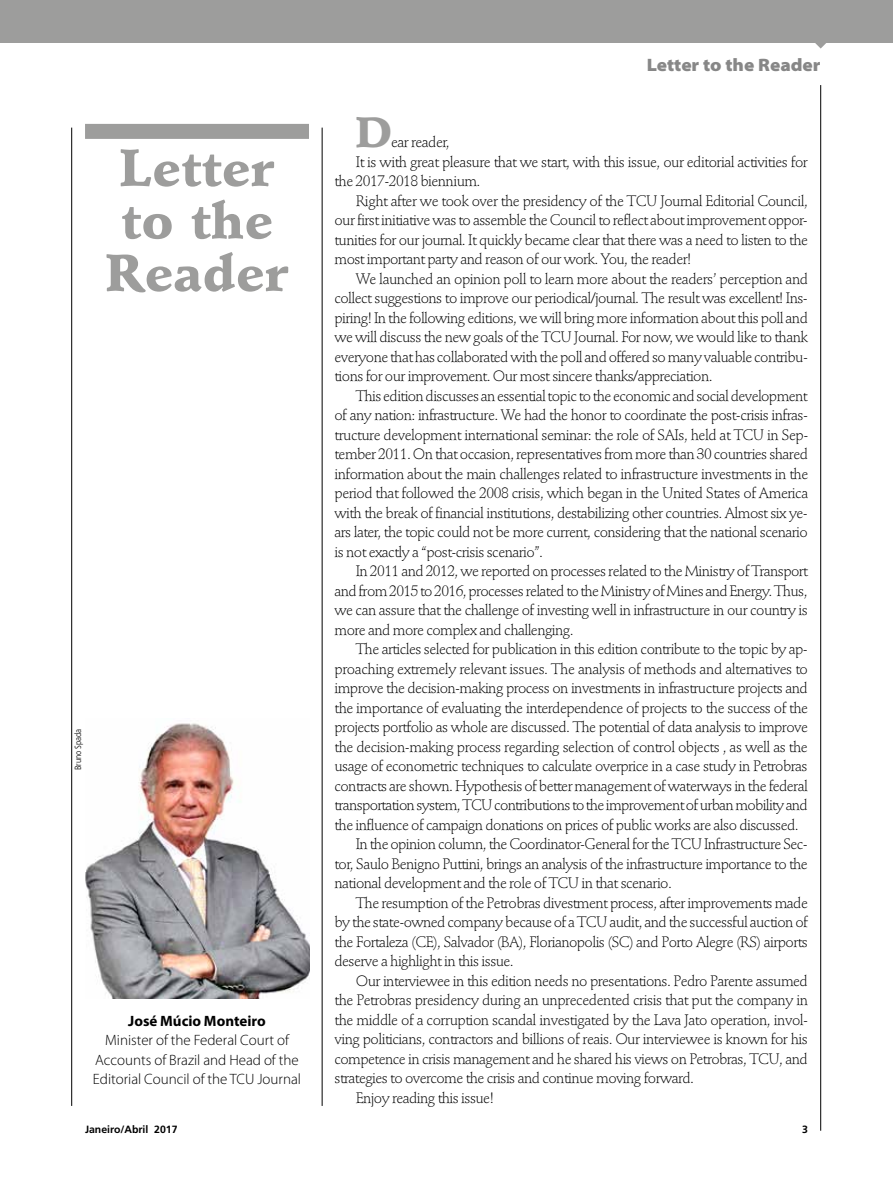
<style>
.page{position:relative;width:893px;height:1191px;background:#fff}
.page>*{position:absolute;margin:0;border:0;box-sizing:border-box;transform-origin:0 0}
.t1{font:900 51px/52.5px "Stempel Schneidler Std";letter-spacing:.01em;color:#9d9d9c;text-align:center}
.t2{font:900 42px "Stempel Schneidler Std";color:#9d9d9c}
.t3{font:900 semi-expanded 18px "Myriad Pro";color:#878787}
.t4{font:300 15px "Stempel Schneidler Std";letter-spacing:-.04em;color:#000}
.t5{font:300 15px/19.5px "Myriad Pro";color:#000;text-align:center}
.t6{font:700 15px "Myriad Pro";color:#000}
.t7{font:700 10.5px "Frutiger LT Std";color:#000}
.t8{font:300 condensed 9px "Frutiger LT Std";color:#000}
</style>
<div class="page">
<svg style="left:815px;top:43px;width:11px;height:6px"></svg>
<div style="left:0;top:0;width:893px;height:43px;background:#9d9d9c"></div>
<hr style="left:820px;top:85px;width:1px;height:1045px;background:#000">
<hr style="left:322px;top:128px;width:1px;height:978px;background:#000">
<hr style="left:71px;top:128px;width:1px;height:978px;background:#000">
<img style="left:85px;top:723px;width:224px;height:275px">
<div style="left:85px;top:124px;width:224px;height:15px;background:#9d9d9c"></div>
<h1 class="t1" style="left:105px;top:142px;width:184px">Letter to the<br>Reader</h1>
<p class="t8" style="left:73px;top:770px;width:43px;rotate:-90deg">Bruno Spada</p>
<p class="t6" style="left:128px;top:1011px;width:139px">José Múcio Monteiro</p>
<p class="t5" style="left:93px;top:1030px;width:210px">Minister of the Federal Court of<br>Accounts of Brazil and Head of the<br>Editorial Council of the TCU Journal</p>
<p class="t3" style="left:647px;top:54px;width:175px">Letter to the Reader</p>
<h2 class="t2" style="left:356px;top:107px;width:38px">D</h2>
<p class="t4" style="left:391px;top:133px;width:60px">ear reader,</p>
<p class="t4" style="left:356px;top:153px;width:454px">It is with great pleasure that we start, with this issue, our editorial activities for</p>
<p class="t4" style="left:334px;top:172px;width:147px">the 2017-2018 biennium.</p>
<p class="t4" style="left:356px;top:192px;width:454px">Right after we took over the presidency of the TCU Journal Editorial Council,</p>
<p class="t4" style="left:334px;top:211px;width:475px">our first initiative was to assemble the Council to reflect about improvement oppor-</p>
<p class="t4" style="left:334px;top:231px;width:475px">tunities for our journal. It quickly became clear that there was a need to listen to the</p>
<p class="t4" style="left:334px;top:250px;width:358px">most important party and reason of our work. You, the reader!</p>
<p class="t4" style="left:356px;top:270px;width:454px">We launched an opinion poll to learn more about the readers’ perception and</p>
<p class="t4" style="left:334px;top:289px;width:475px">collect suggestions to improve our periodical/journal. The result was excellent! Ins-</p>
<p class="t4" style="left:334px;top:309px;width:475px">piring! In the following editions, we will bring more information about this poll and</p>
<p class="t4" style="left:334px;top:328px;width:475px">we will discuss the new goals of the TCU Journal. For now, we would like to thank</p>
<p class="t4" style="left:334px;top:348px;width:475px">everyone that has collaborated with the poll and offered so many valuable contribu-</p>
<p class="t4" style="left:334px;top:367px;width:380px">tions for our improvement. Our most sincere thanks/appreciation.</p>
<p class="t4" style="left:356px;top:387px;width:453px">This edition discusses an essential topic to the economic and social development</p>
<p class="t4" style="left:334px;top:406px;width:475px">of any nation: infrastructure. We had the honor to coordinate the post-crisis infras-</p>
<p class="t4" style="left:334px;top:426px;width:475px">tructure development international seminar: the role of SAIs, held at TCU in Sep-</p>
<p class="t4" style="left:334px;top:445px;width:475px">tember 2011. On that occasion, representatives from more than 30 countries shared</p>
<p class="t4" style="left:334px;top:465px;width:475px">information about the main challenges related to infrastructure investments in the</p>
<p class="t4" style="left:334px;top:484px;width:475px">period that followed the 2008 crisis, which began in the United States of America</p>
<p class="t4" style="left:334px;top:504px;width:475px">with the break of financial institutions, destabilizing other countries. Almost six ye-</p>
<p class="t4" style="left:334px;top:523px;width:475px">ars later, the topic could not be more current, considering that the national scenario</p>
<p class="t4" style="left:334px;top:543px;width:210px">is not exactly a “post-crisis scenario”.</p>
<p class="t4" style="left:356px;top:562px;width:454px">In 2011 and 2012, we reported on processes related to the Ministry of Transport</p>
<p class="t4" style="left:334px;top:582px;width:475px">and from 2015 to 2016, processes related to the Ministry of Mines and Energy. Thus,</p>
<p class="t4" style="left:334px;top:601px;width:475px">we can assure that the challenge of investing well in infrastructure in our country is</p>
<p class="t4" style="left:334px;top:621px;width:241px">more and more complex and challenging.</p>
<p class="t4" style="left:356px;top:640px;width:454px">The articles selected for publication in this edition contribute to the topic by ap-</p>
<p class="t4" style="left:334px;top:660px;width:475px">proaching extremely relevant issues. The analysis of methods and alternatives to</p>
<p class="t4" style="left:334px;top:679px;width:475px">improve the decision-making process on investments in infrastructure projects and</p>
<p class="t4" style="left:334px;top:699px;width:475px">the importance of evaluating the interdependence of projects to the success of the</p>
<p class="t4" style="left:334px;top:718px;width:475px">projects portfolio as whole are discussed. The potential of data analysis to improve</p>
<p class="t4" style="left:334px;top:738px;width:475px">the decision-making process regarding selection of control objects , as well as the</p>
<p class="t4" style="left:334px;top:757px;width:475px">usage of econometric techniques to calculate overprice in a case study in Petrobras</p>
<p class="t4" style="left:334px;top:777px;width:475px">contracts are shown. Hypothesis of better management of waterways in the federal</p>
<p class="t4" style="left:334px;top:796px;width:475px">transportation system, TCU contributions to the improvement of urban mobility and</p>
<p class="t4" style="left:334px;top:816px;width:466px">the influence of campaign donations on prices of public works are also discussed.</p>
<p class="t4" style="left:356px;top:835px;width:454px">In the opinion column, the Coordinator-General for the TCU Infrastructure Sec-</p>
<p class="t4" style="left:334px;top:855px;width:475px">tor, Saulo Benigno Puttini, brings an analysis of the infrastructure importance to the</p>
<p class="t4" style="left:334px;top:874px;width:339px">national development and the role of TCU in that scenario.</p>
<p class="t4" style="left:356px;top:894px;width:454px">The resumption of the Petrobras divestment process, after improvements made</p>
<p class="t4" style="left:334px;top:913px;width:475px">by the state-owned company because of a TCU audit, and the successful auction of</p>
<p class="t4" style="left:334px;top:933px;width:475px">the Fortaleza (CE), Salvador (BA), Florianopolis (SC) and Porto Alegre (RS) airports</p>
<p class="t4" style="left:334px;top:952px;width:181px">deserve a highlight in this issue.</p>
<p class="t4" style="left:356px;top:972px;width:454px">Our interviewee in this edition needs no presentations. Pedro Parente assumed</p>
<p class="t4" style="left:334px;top:991px;width:475px">the Petrobras presidency during an unprecedented crisis that put the company in</p>
<p class="t4" style="left:334px;top:1011px;width:475px">the middle of a corruption scandal investigated by the Lava Jato operation, invol-</p>
<p class="t4" style="left:334px;top:1030px;width:475px">ving politicians, contractors and billions of reais. Our interviewee is known for his</p>
<p class="t4" style="left:334px;top:1050px;width:475px">competence in crisis management and he shared his views on Petrobras, TCU, and</p>
<p class="t4" style="left:334px;top:1069px;width:361px">strategies to overcome the crisis and continue moving forward.</p>
<p class="t4" style="left:356px;top:1089px;width:140px">Enjoy reading this issue!</p>
<p class="t7" style="left:85px;top:1123px;width:94px">Janeiro/Abril 2017</p>
<p class="t7" style="left:802px;top:1123px;width:7px">3</p>
</div>
